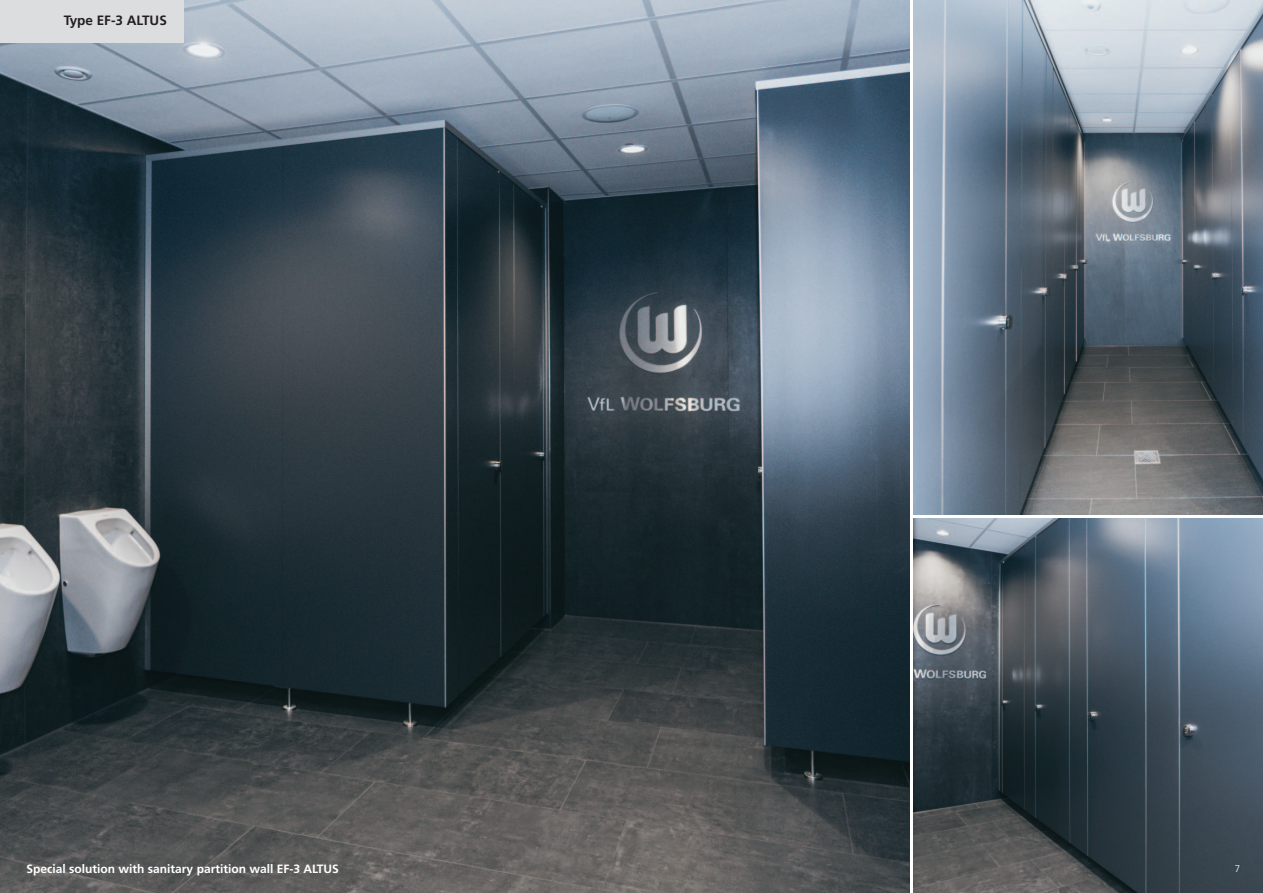
<style>
.page{position:relative;width:1263px;height:893px;background:#fff}
.page>*{position:absolute;margin:0;border:0;box-sizing:border-box;transform-origin:0 0}
.t1{font:700 13.5px "Frutiger LT Com";color:#231f20}
.t2{font:700 12px "Frutiger LT Com";color:#fff}
.t3{font:300 9.6px "Frutiger LT Com";color:#fff}
</style>
<div class="page">
<img style="left:913px;top:519px;width:350px;height:374px">
<img style="left:0;top:0;width:909px;height:893px">
<img style="left:913px;top:0;width:350px;height:514px">
<div style="left:0;top:0;width:183px;height:43px;background:#dcdddf"></div>
<p class="t1" style="left:64px;top:15px;width:105px">Type EF-3 ALTUS</p>
<p class="t2" style="left:27px;top:864px;width:314px">Special solution with sanitary partition wall EF-3 ALTUS</p>
<p class="t3" style="left:1235px;top:864px;width:7px">7</p>
</div>
